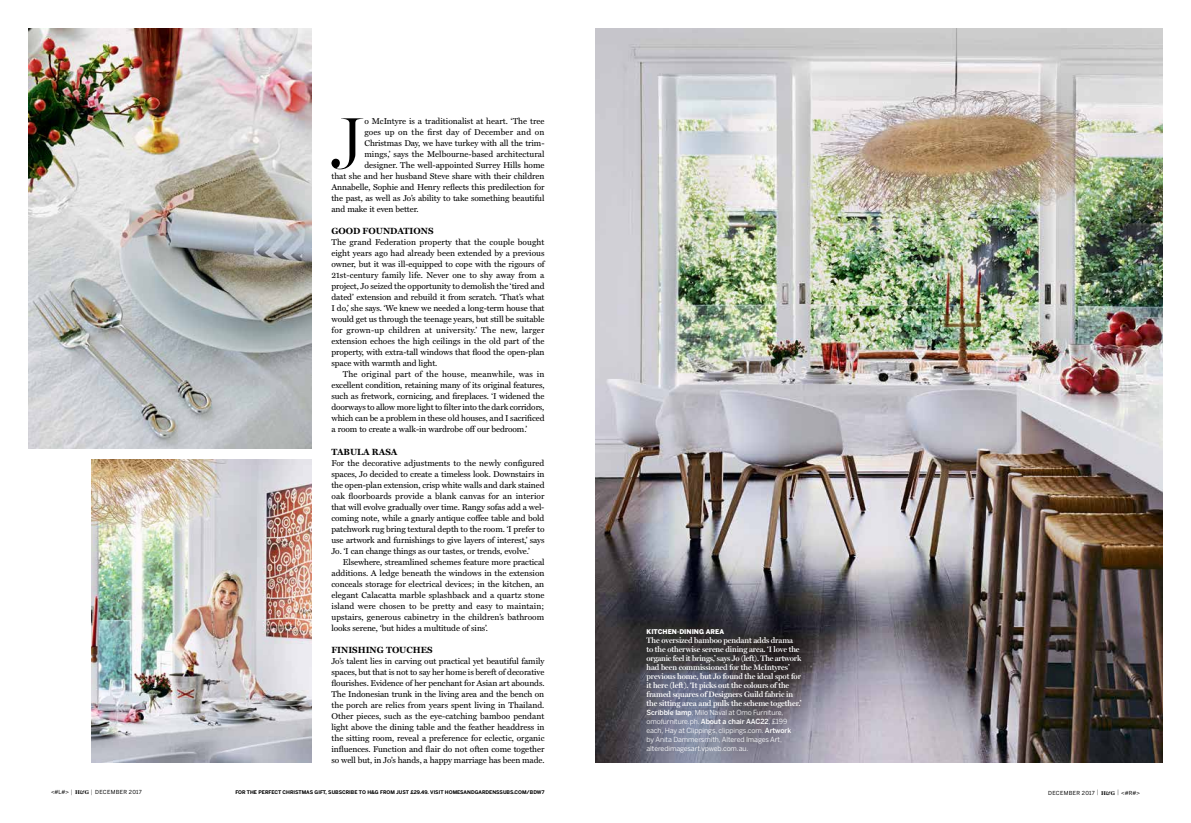
<style>
.page{position:relative;width:1191px;height:823px;background:#fff}
.page>*{position:absolute;margin:0;border:0;box-sizing:border-box;transform-origin:0 0}
.t1{font:300 72.9px "Miller Banner";color:#000}
.t2{font:700 9px "Miller Text";color:#000}
.t3{font:8.5px/11px "Miller Text";letter-spacing:-.01em;color:#000;text-align:justify}
.t4{font:8.5px "Miller Text";letter-spacing:.015em;color:#000}
.t5{font:600 8px/9px "Miller Display";letter-spacing:-.01em;color:#fff}
.t6{font:7px/9px "Benton Sans";letter-spacing:-.01em;color:#fff}
.t7{font:900 6.5px "Benton Sans";color:#fff}
.t8{font:5.5px "Benton Sans";letter-spacing:.05em;color:#000}
.t9{font:700 5px "Benton Sans";letter-spacing:-.005em;color:#000}
.s1{font-weight:500}
.s2{font-weight:300;font-size:6px}
.s3{font-family:"Miller Text";font-weight:700}
.s4{font-family:"Miller Text";font-weight:700;font-style:italic}
</style>
<div class="page">
<img style="left:595px;top:28px;width:567px;height:734px">
<img style="left:28px;top:28px;width:284px;height:420px">
<img style="left:91px;top:459px;width:221px;height:303px">
<h1 class="t1" style="left:332px;top:99px;width:35px">J</h1>
<p class="t3" style="left:364px;top:116px;width:181px">o McIntyre is a traditionalist at heart. ‘The tree</p>
<p class="t4" style="left:364px;top:127px;width:181px">goes up on the first day of December and on</p>
<p class="t3" style="left:364px;top:138px;width:182px">Christmas Day, we have turkey with all the trim-</p>
<p class="t3" style="left:364px;top:149px;width:181px">mings,’ says the Melbourne-based architectural</p>
<p class="t3" style="left:364px;top:160px;width:182px">designer. The well-appointed Surrey Hills home</p>
<p class="t3" style="left:331px;top:171px;width:214px">that she and her husband Steve share with their children</p>
<p class="t3" style="left:331px;top:182px;width:215px">Annabelle, Sophie and Henry reflects this predilection for</p>
<p class="t3" style="left:331px;top:193px;width:214px">the past, as well as Jo’s ability to take something beautiful</p>
<p class="t3" style="left:331px;top:204px;width:89px">and make it even better.</p>
<p class="t2" style="left:331px;top:226px;width:104px">GOOD FOUNDATIONS</p>
<p class="t3" style="left:331px;top:237px;width:215px">The grand Federation property that the couple bought eight years ago had already been extended by a previous owner, but it was ill-equipped to cope with the rigours of 21st-century family life. Never one to shy away from a project, Jo seized the opportunity to demolish the ‘tired and dated’ extension and rebuild it from scratch. ‘That’s what I do,’ she says. ‘We knew we needed a long-term house that would get us through the teenage years, but still be suitable for grown-up children at university.’ The new, larger extension echoes the high ceilings in the old part of the property, with extra-tall windows that flood the open-plan space with warmth and light.</p>
<p class="t3" style="left:331px;top:369px;width:215px;text-indent:11px">The original part of the house, meanwhile, was in excellent condition, retaining many of its original features, such as fretwork, cornicing, and fireplaces. ‘I widened the doorways to allow more light to filter into the dark corridors, which can be a problem in these old houses, and I sacrificed a room to create a walk-in wardrobe o≠ our bedroom.’</p>
<p class="t2" style="left:331px;top:446px;width:67px">TABULA RASA</p>
<p class="t3" style="left:331px;top:457px;width:215px">For the decorative adjustments to the newly configured spaces, Jo decided to create a timeless look. Downstairs in the open-plan extension, crisp white walls and dark stained oak floorboards provide a blank canvas for an interior that will evolve gradually over time. Rangy sofas add a wel&shy;coming note, while a gnarly antique co≠ee table and bold patchwork rug bring textural depth to the room. ‘I prefer to use artwork and furnishings to give layers of interest,’ says Jo. ‘I can change things as our tastes, or trends, evolve.’</p>
<p class="t3" style="left:331px;top:556px;width:215px;text-indent:11px">Elsewhere, streamlined schemes feature more practical additions. A ledge beneath the windows in the extension conceals storage for electrical devices; in the kitchen, an elegant Calacatta marble splashback and a quartz stone island were chosen to be pretty and easy to maintain; upstairs, generous cabinetry in the children’s bathroom looks serene, ‘but hides a multitude of sins’.</p>
<p class="t2" style="left:331px;top:644px;width:103px">FINISHING TOUCHES</p>
<p class="t3" style="left:331px;top:655px;width:215px">Jo’s talent lies in carving out practical yet beautiful family spaces, but that is not to say her home is bereft of decorative flourishes. Evidence of her penchant for Asian art abounds.<br>The Indonesian trunk in the living area and the bench on the porch are relics from years spent living in Thailand.<br>Other pieces, such as the eye-catching bamboo pendant light above the dining table and the feather headdress in the sitting room, reveal a preference for eclectic, organic influences. Function and flair do not often come together so well but, in Jo’s hands, a happy marriage has been made.</p>
<p class="t7" style="left:646px;top:627px;width:43px">KITCHEN-DINING</p>
<p class="t7" style="left:706px;top:627px;width:20px">AREA</p>
<p class="t5" style="left:646px;top:635px;width:156px">The oversized bamboo pendant adds drama to the otherwise serene dining area. ‘I love the organic feel it brings,’ says Jo (left). The artwork had been commissioned for the McIntyres’ previous home, but Jo found the ideal spot for it here (left). ‘It picks out the colours of the framed squares of Designers Guild fabric in the sitting area and pulls the scheme together.’</p>
<p class="t6" style="left:646px;top:707px;width:146px"><span class="s1">Scribble lamp</span>, Milo Naval at Omo Furniture, omofurniture.ph. <span class="s1">About a chair AAC22</span>, £199 each, Hay at Clippings, clippings.com. <span class="s1">Artwork </span>by Anita Dammersmith, Altered Images Art, alteredimagesart.vpweb.com.au.</p>
<p class="t8" style="left:51px;top:788px;width:92px">&lt;#L#&gt; <span class="s2">|</span> <span class="s3">H</span><span class="s4">&amp;</span><span class="s3">G</span> <span class="s2">|</span> DECEMBER 2017</p>
<p class="t9" style="left:235px;top:789px;width:310px">FOR THE PERFECT CHRISTMAS GIFT, SUBSCRIBE TO H&amp;G FROM JUST £29.49. VISIT HOMESANDGARDENSSUBS.COM/BDW7</p>
<p class="t8" style="left:1048px;top:788px;width:93px">DECEMBER 2017 <span class="s2">|</span> <span class="s3">H</span><span class="s4">&amp;</span><span class="s3">G</span> <span class="s2">|</span> &lt;#R#&gt;</p>
</div>
